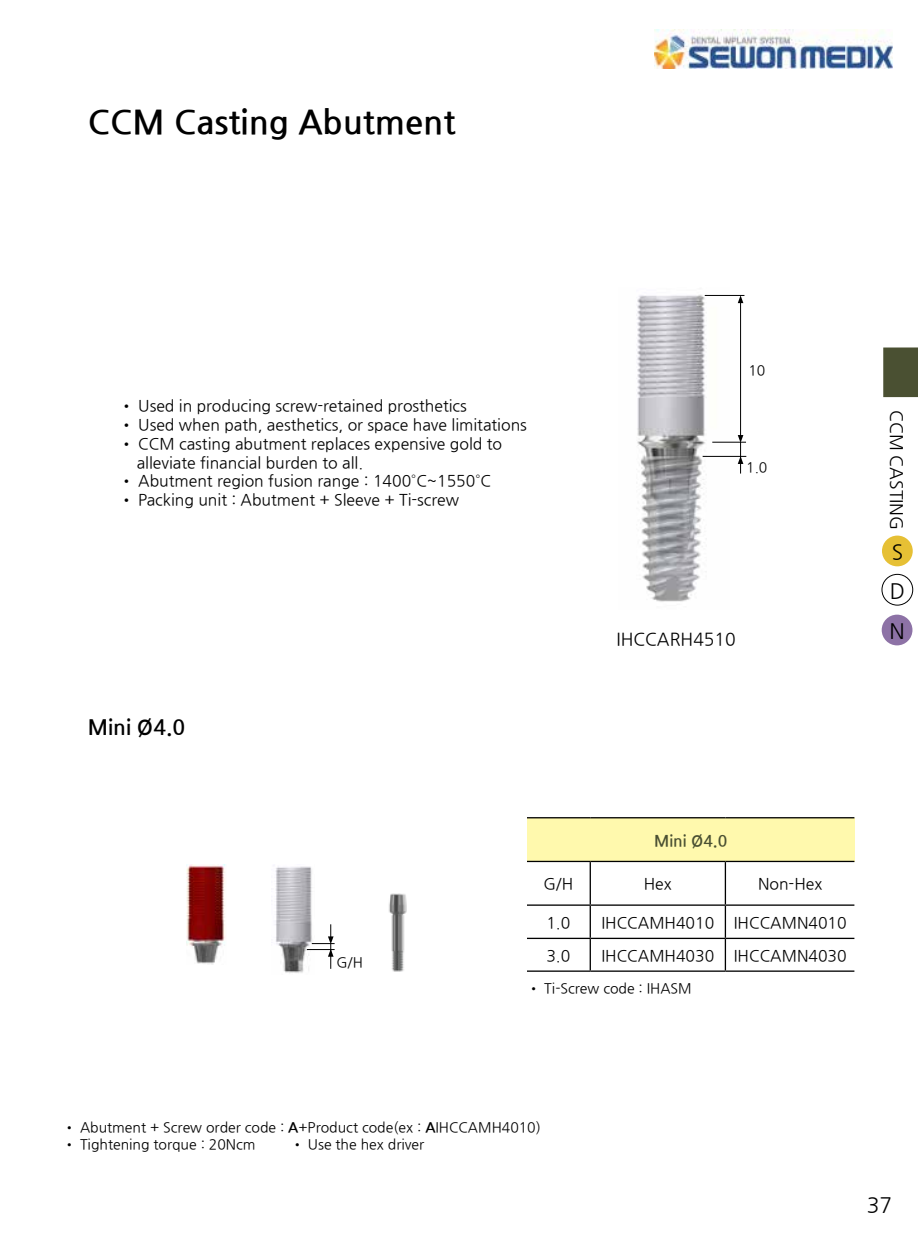
<style>
.page{position:relative;width:918px;height:1241px;background:#fff}
.page>*{position:absolute;margin:0;border:0;box-sizing:border-box;transform-origin:0 0}
.t1{font:700 33.25px "Nanum Gothic";color:#000}
.t2{font:700 21px "Nanum Gothic";color:#000}
.t3{font:21px/39.6px "Nanum Gothic";color:#000;text-align:justify}
.t4{font:17.5px "Nanum Gothic";color:#000}
.t5{font:15.75px/18.9px "Nanum Gothic";color:#000}
.t6{font:700 15.75px "Nanum Gothic";color:#4a5032}
.t7{font:14px "Nanum Gothic";color:#000}
.s1{font-weight:700}
</style>
<div class="page">
<img style="left:654px;top:30px;width:239px;height:38px">
<img style="left:186px;top:864px;width:40px;height:99px">
<img style="left:389px;top:893px;width:18px;height:79px">
<img style="left:275px;top:866px;width:37px;height:107px">
<img style="left:636px;top:294px;width:94px;height:308px">
<div style="left:527px;top:817px;width:327px;height:44px;background:#fff9ad"></div>
<hr style="left:527px;top:817px;width:63px;height:1px;background:#000">
<hr style="left:590px;top:817px;width:135px;height:1px;background:#000">
<hr style="left:725px;top:817px;width:129px;height:1px;background:#000">
<hr style="left:527px;top:860px;width:63px;height:2px;background:#000">
<hr style="left:590px;top:860px;width:135px;height:2px;background:#000">
<hr style="left:589px;top:862px;width:2px;height:42px;background:#000">
<hr style="left:725px;top:860px;width:129px;height:2px;background:#000">
<hr style="left:725px;top:862px;width:1px;height:42px;background:#000">
<hr style="left:527px;top:904px;width:63px;height:1px;background:#000">
<hr style="left:590px;top:904px;width:135px;height:1px;background:#000">
<hr style="left:589px;top:905px;width:2px;height:32px;background:#000">
<hr style="left:725px;top:904px;width:129px;height:1px;background:#000">
<hr style="left:725px;top:905px;width:1px;height:32px;background:#000">
<hr style="left:527px;top:937px;width:63px;height:1px;background:#000">
<hr style="left:590px;top:937px;width:135px;height:1px;background:#000">
<hr style="left:589px;top:938px;width:2px;height:32px;background:#000">
<hr style="left:725px;top:937px;width:129px;height:1px;background:#000">
<hr style="left:725px;top:938px;width:1px;height:32px;background:#000">
<hr style="left:527px;top:970px;width:63px;height:1px;background:#000">
<hr style="left:590px;top:970px;width:135px;height:1px;background:#000">
<hr style="left:725px;top:970px;width:129px;height:1px;background:#000">
<svg style="left:307px;top:924px;width:28px;height:44px"></svg>
<hr style="left:740px;top:301px;width:1px;height:136px;background:#000">
<svg style="left:738px;top:296px;width:5px;height:7px"></svg>
<svg style="left:738px;top:435px;width:5px;height:38px"></svg>
<hr style="left:705px;top:295px;width:39px;height:1px;background:#000">
<hr style="left:712px;top:441px;width:34px;height:1px;background:#000">
<hr style="left:702px;top:456px;width:44px;height:1px;background:#000">
<div style="left:883px;top:347px;width:35px;height:50px;background:#4a5032"></div>
<div style="left:882px;top:535px;width:30px;height:31px;background:#e6c035;border-radius:50%"></div>
<div style="left:881px;top:574px;width:32px;height:31px;border:1px solid #000;border-radius:50%"></div>
<div style="left:881px;top:614px;width:31px;height:31px;background:#8d72a6;border-radius:50%"></div>
<h1 class="t1" style="left:88px;top:106px;width:369px">CCM Casting Abutment</h1>
<p class="t5" style="left:119px;top:396px;width:349px">• Used in producing screw-retained prosthetics</p>
<p class="t5" style="left:119px;top:415px;width:409px">• Used when path, aesthetics, or space have limitations</p>
<p class="t5" style="left:137px;top:434px;width:367px;text-indent:-18px">• CCM casting abutment replaces expensive gold to alleviate financial burden to all.</p>
<p class="t5" style="left:119px;top:472px;width:373px">• Abutment region fusion range : 1400˚C~1550˚C</p>
<p class="t5" style="left:119px;top:491px;width:342px">• Packing unit : Abutment + Sleeve + Ti-screw</p>
<p class="t7" style="left:748px;top:364px;width:18px">10</p>
<p class="t7" style="left:746px;top:461px;width:23px">1.0</p>
<h2 class="t2" style="left:88px;top:716px;width:99px">Mini Ø4.0</h2>
<p class="t7" style="left:336px;top:955px;width:28px">G/H</p>
<p class="t4" style="left:616px;top:631px;width:121px">IHCCARH4510</p>
<p class="t6" style="left:654px;top:832px;width:74px">Mini Ø4.0</p>
<p class="t5" style="left:543px;top:874px;width:31px">G/H</p>
<p class="t5" style="left:644px;top:874px;width:30px">Hex</p>
<p class="t5" style="left:758px;top:874px;width:66px">Non-Hex</p>
<p class="t5" style="left:546px;top:913px;width:25px">1.0</p>
<p class="t5" style="left:601px;top:913px;width:247px">IHCCAMH4010 IHCCAMN4010</p>
<p class="t5" style="left:546px;top:946px;width:25px">3.0</p>
<p class="t5" style="left:601px;top:946px;width:247px">IHCCAMH4030 IHCCAMN4030</p>
<p class="t7" style="left:527px;top:981px;width:166px">• Ti-Screw code : IHASM</p>
<p class="t4" style="left:904px;top:410px;width:121px;rotate:90deg">CCM CASTING</p>
<h2 class="t3" style="left:889px;top:532px;width:17px">S D N</h2>
<p class="t7" style="left:63px;top:1120px;width:479px">• Abutment + Screw order code : <span class="s1">A</span>+Product code(ex : <span class="s1">A</span>IHCCAMH4010)</p>
<p class="t7" style="left:63px;top:1137px;width:194px">• Tightening torque : 20Ncm</p>
<p class="t7" style="left:291px;top:1137px;width:135px">• Use the hex driver</p>
<h2 class="t3" style="left:866px;top:1185px;width:27px">37</h2>
</div>
